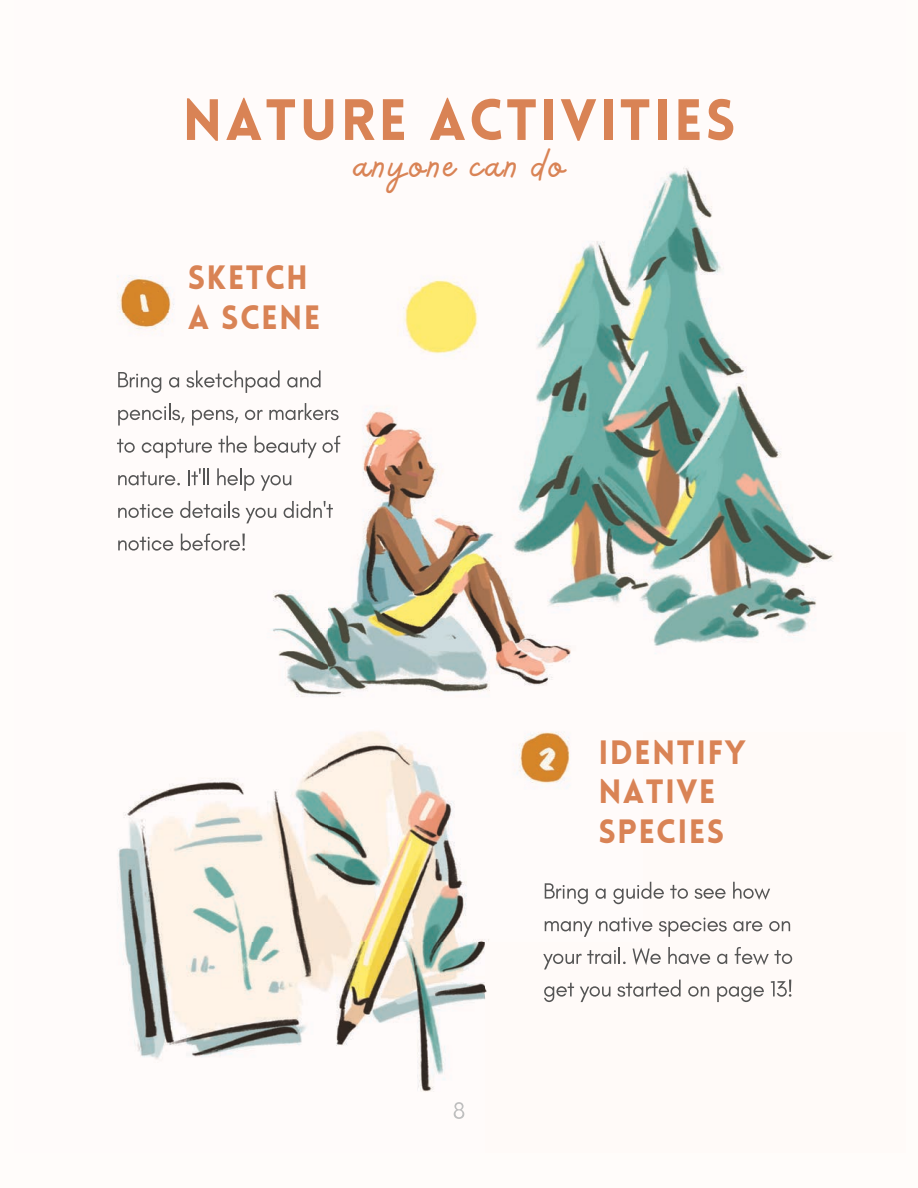
<style>
.page{position:relative;width:918px;height:1188px;background:#fffcfa}
.page>*{position:absolute;margin:0;border:0;box-sizing:border-box;transform-origin:0 0}
.t1{font:900 57px "Lovelo";letter-spacing:.05em;color:#d98355}
.t2{font:45px "Bellaboo";letter-spacing:.05em;color:#d98355}
.t3{font:900 33px/39.3px "Lovelo";letter-spacing:.04em;color:#d98355}
</style>
<div class="page">
<img style="left:117px;top:168px;width:717px;height:947px">
<svg style="left:118px;top:372px;width:43px;height:21px"></svg>
<svg style="left:169px;top:377px;width:10px;height:11px"></svg>
<svg style="left:186px;top:370px;width:94px;height:23px"></svg>
<svg style="left:287px;top:370px;width:34px;height:18px"></svg>
<svg style="left:118px;top:403px;width:67px;height:23px"></svg>
<svg style="left:192px;top:410px;width:46px;height:16px"></svg>
<svg style="left:245px;top:410px;width:17px;height:10px"></svg>
<svg style="left:269px;top:403px;width:70px;height:17px"></svg>
<svg style="left:117px;top:439px;width:18px;height:14px"></svg>
<svg style="left:142px;top:439px;width:70px;height:19px"></svg>
<svg style="left:218px;top:436px;width:29px;height:17px"></svg>
<svg style="left:255px;top:436px;width:85px;height:22px"></svg>
<svg style="left:118px;top:471px;width:62px;height:14px"></svg>
<svg style="left:188px;top:468px;width:21px;height:17px"></svg>
<svg style="left:217px;top:468px;width:37px;height:23px"></svg>
<svg style="left:261px;top:475px;width:30px;height:16px"></svg>
<svg style="left:118px;top:504px;width:55px;height:14px"></svg>
<svg style="left:180px;top:501px;width:60px;height:17px"></svg>
<svg style="left:246px;top:508px;width:30px;height:15px"></svg>
<svg style="left:284px;top:501px;width:49px;height:17px"></svg>
<svg style="left:118px;top:537px;width:55px;height:14px"></svg>
<svg style="left:181px;top:534px;width:64px;height:17px"></svg>
<svg style="left:545px;top:883px;width:43px;height:21px"></svg>
<svg style="left:596px;top:888px;width:10px;height:11px"></svg>
<svg style="left:613px;top:882px;width:51px;height:22px"></svg>
<svg style="left:670px;top:885px;width:18px;height:14px"></svg>
<svg style="left:695px;top:888px;width:31px;height:11px"></svg>
<svg style="left:733px;top:882px;width:37px;height:18px"></svg>
<svg style="left:545px;top:921px;width:48px;height:16px"></svg>
<svg style="left:599px;top:917px;width:53px;height:15px"></svg>
<svg style="left:659px;top:918px;width:68px;height:19px"></svg>
<svg style="left:733px;top:921px;width:29px;height:10px"></svg>
<svg style="left:769px;top:921px;width:21px;height:10px"></svg>
<svg style="left:543px;top:947px;width:83px;height:22px"></svg>
<svg style="left:633px;top:948px;width:28px;height:17px"></svg>
<svg style="left:668px;top:947px;width:42px;height:18px"></svg>
<svg style="left:717px;top:954px;width:10px;height:10px"></svg>
<svg style="left:735px;top:947px;width:57px;height:18px"></svg>
<svg style="left:544px;top:983px;width:30px;height:19px"></svg>
<svg style="left:580px;top:986px;width:30px;height:16px"></svg>
<svg style="left:617px;top:980px;width:64px;height:17px"></svg>
<svg style="left:688px;top:986px;width:21px;height:11px"></svg>
<svg style="left:717px;top:986px;width:47px;height:16px"></svg>
<svg style="left:771px;top:980px;width:20px;height:17px"></svg>
<svg style="left:454px;top:1102px;width:10px;height:17px"></svg>
<h1 class="t1" style="left:182px;top:97px;width:555px">NATURE ACTIVITIES</h1>
<h2 class="t2" style="left:353px;top:137px;width:213px">anyone can do</h2>
<p class="t3" style="left:188px;top:262px;width:134px">SKETCH<br>A SCENE</p>
<p class="t3" style="left:598px;top:736px;width:149px">IDENTIFY<br>NATIVE<br>SPECIES</p>
</div>
